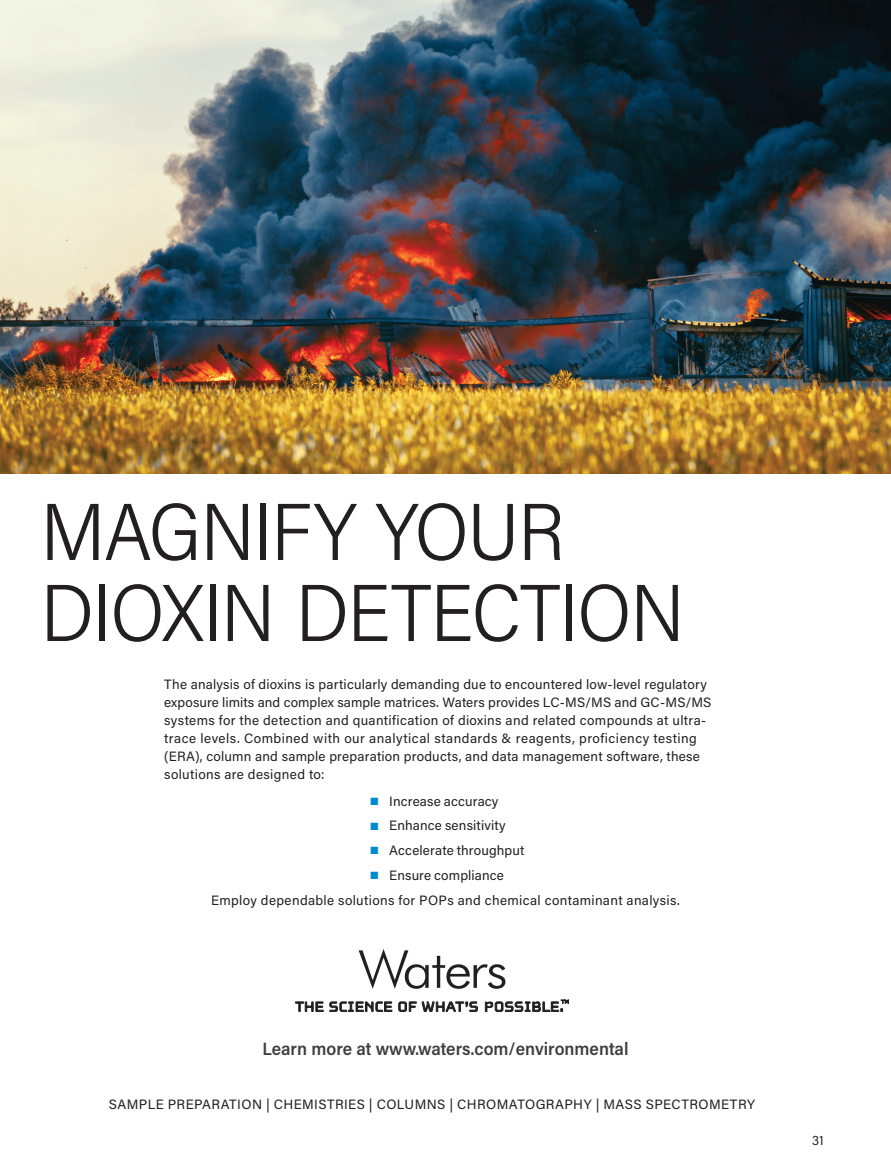
<style>
.page{position:relative;width:891px;height:1175px;background:#fff}
.page>*{position:absolute;margin:0;border:0;box-sizing:border-box;transform-origin:0 0}
.t1{font:300 81px/81px "Acumin Pro Semi Cond";letter-spacing:-.015em;color:#231f20}
.t2{font:600 18px "Acumin Pro Semi Cond";color:#3e3e3f}
.t3{font:13.5px/18px "Acumin Pro";letter-spacing:.02em;color:#231f20}
.t4{font:13.5px "Acumin Pro Semi Cond";color:#231f20}
.s1{color:#008bcf}
</style>
<div class="page">
<img style="left:0;top:0;width:891px;height:473px">
<svg style="left:295px;top:1001px;width:97px;height:10px"></svg>
<svg style="left:398px;top:1001px;width:80px;height:10px"></svg>
<svg style="left:485px;top:999px;width:84px;height:12px"></svg>
<svg style="left:359px;top:949px;width:146px;height:39px"></svg>
<h1 class="t1" style="left:40px;top:488px;width:646px">MAGNIFY YOUR<br>DIOXIN DETECTION</h1>
<p class="t3" style="left:164px;top:674px;width:549px">The analysis of dioxins is particularly demanding due to encountered low-level regulatory exposure limits and complex sample matrices. Waters provides LC-MS/MS and GC-MS/MS systems for the detection and quantification of dioxins and related compounds at ultra&shy;trace levels. Combined with our analytical standards &amp; reagents, proficiency testing (ERA), column and sample preparation products, and data management software, these solutions are designed to:</p>
<p class="t3" style="left:370px;top:791px;width:130px"><span class="s1">■</span> Increase accuracy</p>
<p class="t3" style="left:370px;top:816px;width:137px"><span class="s1">■</span> Enhance sensitivity</p>
<p class="t3" style="left:370px;top:840px;width:156px"><span class="s1">■</span> Accelerate throughput</p>
<p class="t3" style="left:211px;top:862px;width:470px;line-height:24.8px;text-indent:159px"><span class="s1">■</span> Ensure compliance<br>Employ dependable solutions for POPs and chemical contaminant analysis.</p>
<h2 class="t2" style="left:262px;top:1036px;width:368px">Learn more at www.waters.com/environmental</h2>
<p class="t3" style="left:109px;top:1094px;width:648px">SAMPLE PREPARATION | CHEMISTRIES | COLUMNS | CHROMATOGRAPHY | MASS SPECTROMETRY</p>
<p class="t4" style="left:812px;top:1130px;width:13px">31</p>
</div>
